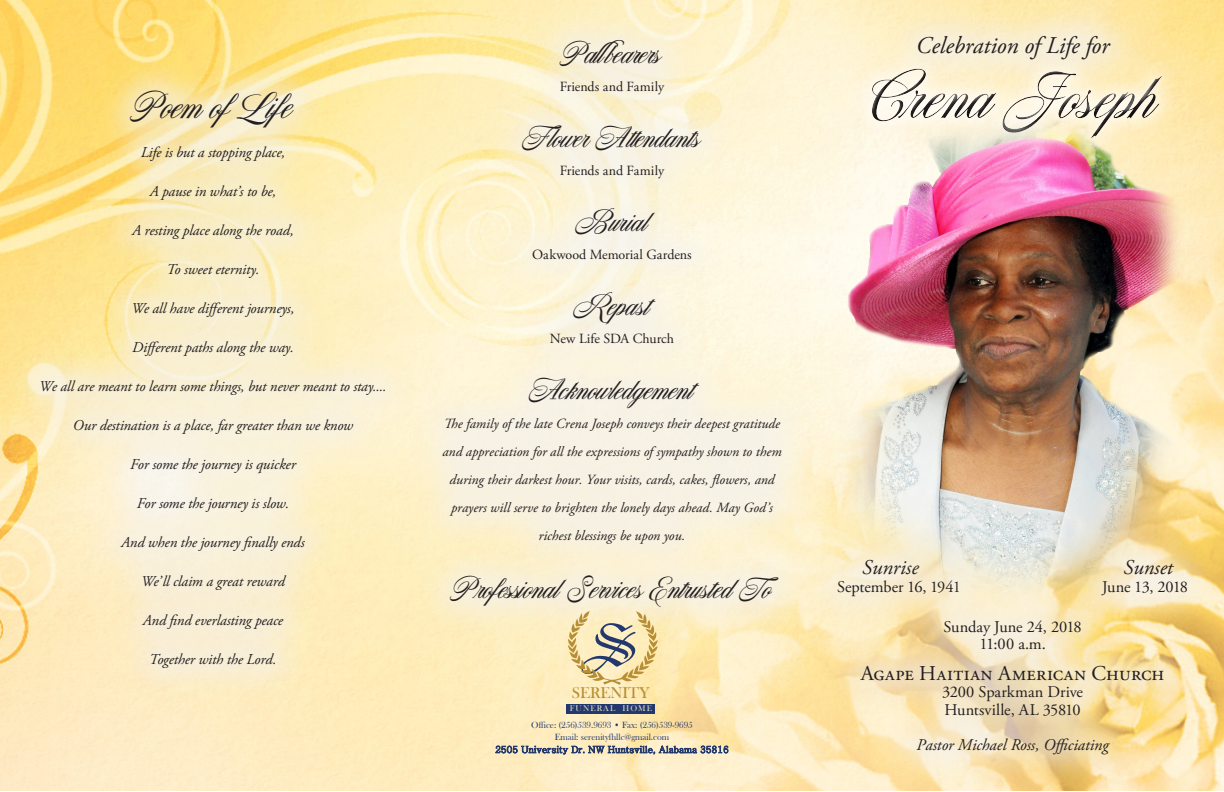
<style>
.page{position:relative;width:1224px;height:792px;background:#fff}
.page>*{position:absolute;margin:0;border:0;box-sizing:border-box;transform-origin:0 0}
.t1{font:700 37px "Nautica";letter-spacing:-.005em;color:#231f20}
.t2{font:700 30px "Nautica";color:#231f20}
.t3{font:italic 24px "Adobe Garamond Pro";letter-spacing:-.005em;color:#231f20}
.t4{font:21px "Adobe Garamond Pro";letter-spacing:.015em;color:#231f20}
.t5{font:italic 21px "Adobe Garamond Pro";color:#231f20}
.t6{font:16.4px "Adobe Garamond Pro";letter-spacing:-.015em;color:#231f20}
.t7{font:italic 16.4px "Adobe Garamond Pro";color:#231f20}
.t8{font:16.1px "Bask Old Face";color:#b78e33}
.t9{font:italic 15px "Adobe Garamond Pro";letter-spacing:-.01em;color:#231f20}
.t10{font:italic 14px/28px "Adobe Garamond Pro";color:#231f20;text-align:center}
.t11{font:14px "Adobe Garamond Pro";letter-spacing:-.01em;color:#231f20}
.t12{font:9.3px/11.1px "Bask Old Face";color:#23396e;text-align:center}
.t13{font:8.5px "Bask Old Face";letter-spacing:.13em;color:#e1dcc7}
</style>
<div class="page">
<img style="left:0;top:1px;width:1224px;height:789px">
<div style="left:410px;top:7px;width:405px;height:632px;background:#f3f1f0;opacity:.65"></div>
<div style="left:8px;top:57px;width:410px;height:644px;background:#f3f1f0;opacity:.65"></div>
<svg style="left:496px;top:745px;width:232px;height:9px;background:#9a9b9b"></svg>
<div style="left:566px;top:704px;width:89px;height:10px;background:#23396e"></div>
<svg style="left:568px;top:611px;width:90px;height:74px;background:#ddcea2"></svg>
<div style="left:805px;top:3px;width:415px;height:784px;background:#f3f1f0;opacity:.65"></div>
<div style="left:853px;top:50px;width:327px;height:107px;background:#fff;opacity:.75"></div>
<div style="left:862px;top:59px;width:308px;height:86px;background:#fff;opacity:.75"></div>
<div style="left:865px;top:65px;width:306px;height:83px;background:#231f20;opacity:.75"></div>
<img style="left:834px;top:106px;width:354px;height:510px">
<p class="t1" style="left:133px;top:84px;width:173px">Poem ofLife</p>
<p class="t9" style="left:141px;top:143px;width:146px">Life is but a stopping place,</p>
<p class="t9" style="left:150px;top:182px;width:128px">A pause in what’s to be,</p>
<p class="t9" style="left:132px;top:221px;width:163px">A resting place along the road,</p>
<p class="t9" style="left:167px;top:260px;width:94px">To sweet eternity.</p>
<p class="t9" style="left:131px;top:299px;width:165px">We all have different journeys,</p>
<p class="t9" style="left:132px;top:338px;width:163px">Different paths along the way.</p>
<p class="t9" style="left:39px;top:377px;width:349px">We all are meant to learn some things, but never meant to stay....</p>
<p class="t9" style="left:73px;top:416px;width:282px">Our destination is a place, far greater than we know</p>
<p class="t9" style="left:130px;top:455px;width:167px">For some the journey is quicker</p>
<p class="t9" style="left:137px;top:494px;width:154px">For some the journey is slow.</p>
<p class="t9" style="left:121px;top:533px;width:185px">And when the journey finally ends</p>
<p class="t9" style="left:141px;top:572px;width:145px">We’ll claim a great reward</p>
<p class="t9" style="left:143px;top:611px;width:142px">And find everlasting peace</p>
<p class="t9" style="left:149px;top:650px;width:129px">Together with the Lord.</p>
<p class="t2" style="left:562px;top:35px;width:101px">Pallbearers</p>
<p class="t11" style="left:560px;top:78px;width:106px">Friends and Family</p>
<p class="t2" style="left:523px;top:119px;width:180px">Flower Attendants</p>
<p class="t11" style="left:560px;top:162px;width:106px">Friends and Family</p>
<p class="t2" style="left:576px;top:203px;width:74px">Burial</p>
<p class="t11" style="left:532px;top:246px;width:161px">Oakwood Memorial Gardens</p>
<p class="t2" style="left:574px;top:287px;width:78px">Repast</p>
<p class="t11" style="left:550px;top:330px;width:126px">New Life SDA Church</p>
<p class="t2" style="left:530px;top:371px;width:165px">Acknowledgement</p>
<p class="t10" style="left:442px;top:410px;width:341px">The family of the late Crena Joseph conveys their deepest gratitude and appreciation for all the expressions of sympathy shown to them during their darkest hour. Your visits, cards, cakes, flowers, and prayers will serve to brighten the lonely days ahead. May God’s richest blessings be upon you.</p>
<p class="t2" style="left:453px;top:570px;width:329px">Professional Services Entrusted To</p>
<p class="t8" style="left:572px;top:684px;width:79px">SERENITY</p>
<p class="t13" style="left:570px;top:704px;width:84px">FUNERAL HOME</p>
<p class="t12" style="left:531px;top:720px;width:163px">Office: (256)539.9693 • Fax: (256)539-9695<br>Email: serenityfhllc@gmail.com</p>
<p class="t3" style="left:916px;top:31px;width:195px">Celebration of Life for</p>
<p class="t5" style="left:862px;top:555px;width:58px">Sunrise</p>
<p class="t5" style="left:1123px;top:555px;width:51px">Sunset</p>
<p class="t6" style="left:837px;top:577px;width:125px">September 16, 1941</p>
<p class="t6" style="left:1102px;top:577px;width:87px">June 13, 2018</p>
<p class="t6" style="left:943px;top:617px;width:140px">Sunday June 24, 2018</p>
<p class="t6" style="left:979px;top:634px;width:68px">11:00 a.m.</p>
<p class="t4" style="left:861px;top:660px;width:305px">Agape Haitian American Church</p>
<p class="t6" style="left:942px;top:682px;width:143px">3200 Sparkman Drive</p>
<p class="t6" style="left:944px;top:700px;width:138px">Huntsville, AL 35810</p>
<p class="t7" style="left:917px;top:735px;width:194px">Pastor Michael Ross, Officiating</p>
</div>
